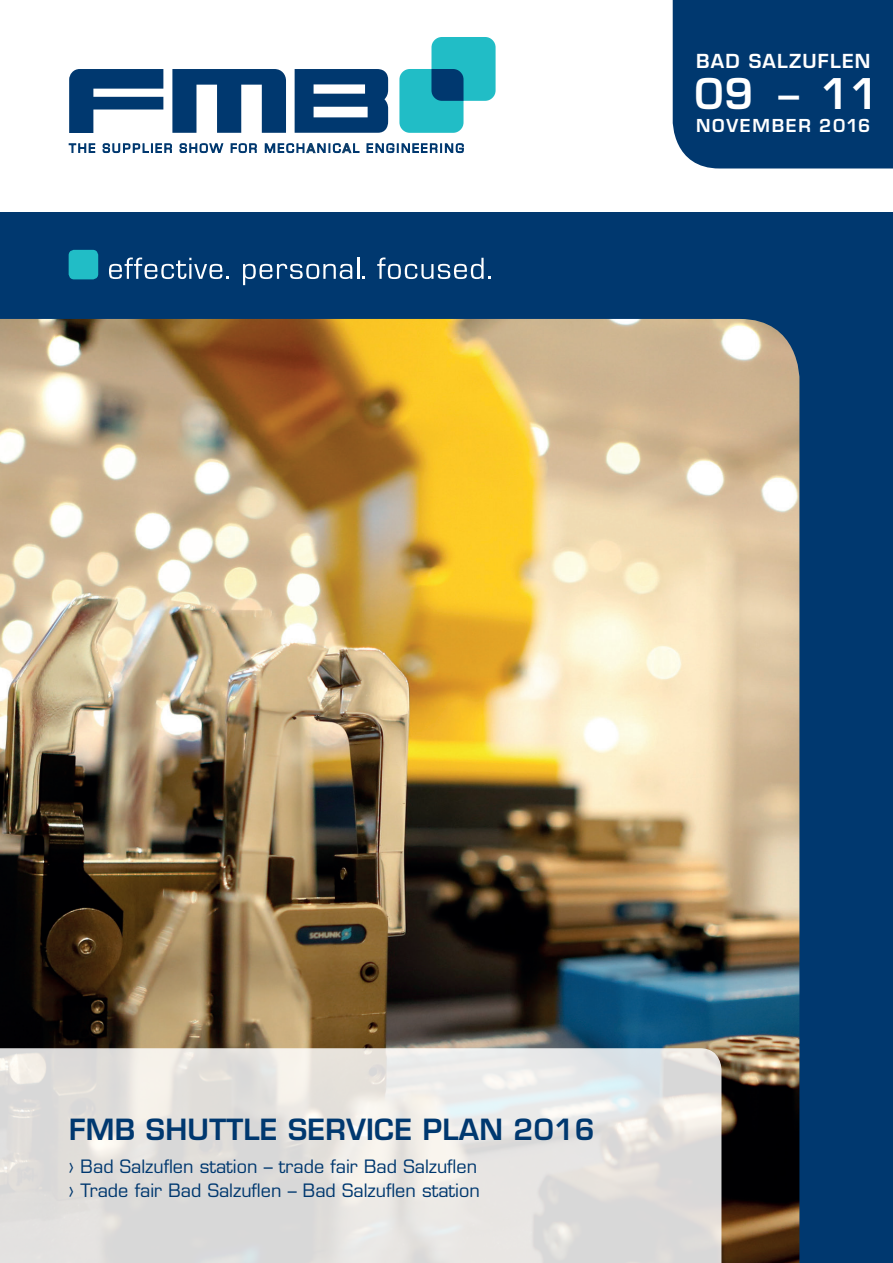
<style>
.page{position:relative;width:893px;height:1263px;background:#fff}
.page>*{position:absolute;margin:0;border:0;box-sizing:border-box;transform-origin:0 0}
.t1{font:600 41.25px "Eurostile LT Std";color:#fff}
.t2{font:600 28.5px "Eurostile LT Std";letter-spacing:.01em;color:#00386f}
.t3{font:600 18.9px "Eurostile LT Std";letter-spacing:.065em;color:#fff}
.t4{font:18px/24px "Eurostile LT Std";color:#00386f}
.t5{font:600 17.4px "Eurostile LT Std";letter-spacing:.1em;color:#fff}
</style>
<div class="page">
<div style="left:0;top:213px;width:893px;height:1050px;background:#00386f"></div>
<div style="left:673px;top:0;width:220px;height:168px;background:#00386f"></div>
<img style="left:0;top:319px;width:799px;height:944px">
<svg style="left:0;top:1048px;width:721px;height:215px;background:#e3e2df"></svg>
<svg style="left:69px;top:37px;width:427px;height:116px"></svg>
<svg style="left:109px;top:257px;width:120px;height:22px"></svg>
<svg style="left:243px;top:264px;width:109px;height:21px"></svg>
<hr style="left:357px;top:258px;width:2px;height:21px;background:#fff">
<svg style="left:377px;top:257px;width:114px;height:22px"></svg>
<div style="left:69px;top:250px;width:29px;height:29px;background:#21bdc6;border-radius:5px"></div>
<p class="t3" style="left:696px;top:49px;width:176px">BAD SALZUFLEN</p>
<h1 class="t1" style="left:695px;top:68px;width:186px">09 – 11</h1>
<p class="t5" style="left:696px;top:115px;width:176px">NOVEMBER 2016</p>
<h2 class="t2" style="left:69px;top:1111px;width:527px">FMB SHUTTLE SERVICE PLAN 2016</h2>
<p class="t4" style="left:69px;top:1155px;width:413px">› Bad Salzuflen station – trade fair Bad Salzuflen › Trade fair Bad Salzuflen – Bad Salzuflen station</p>
</div>
